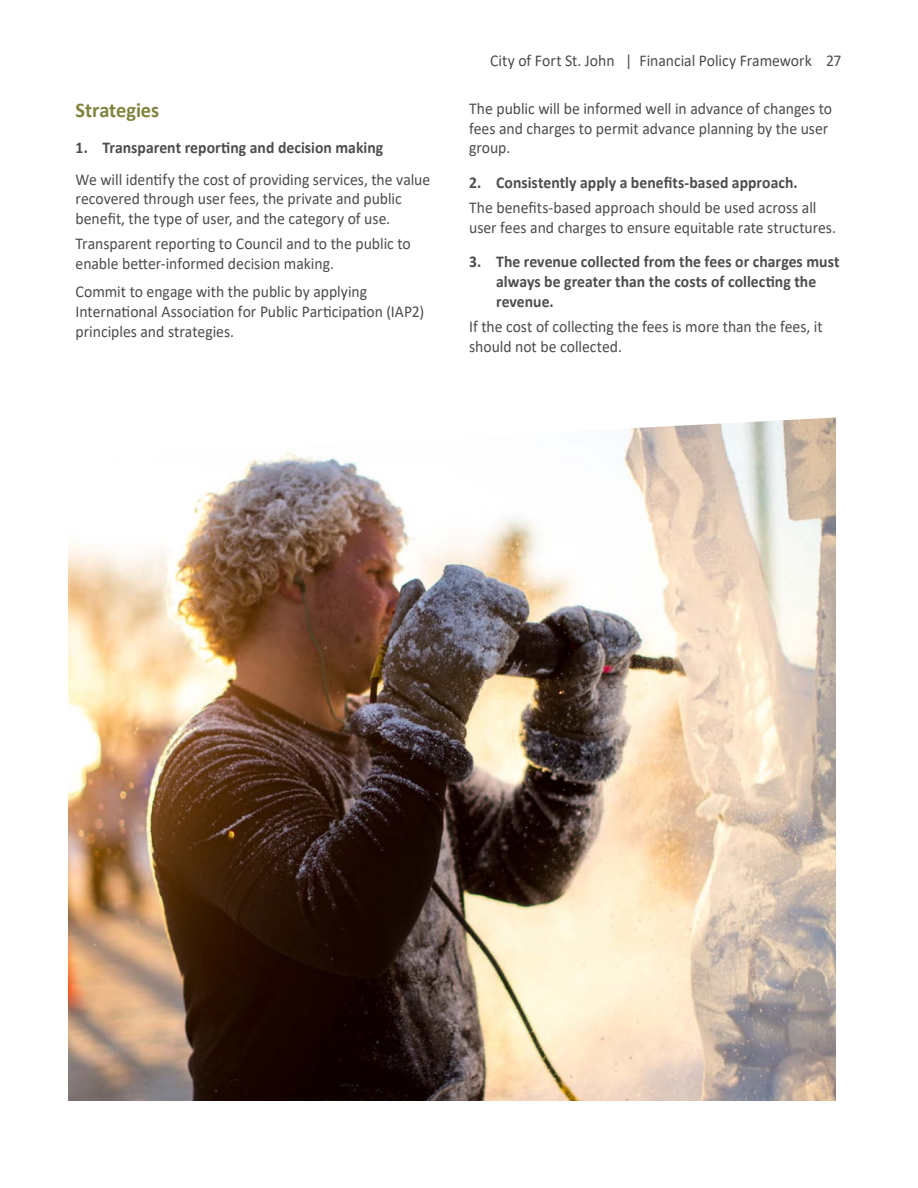
<style>
.page{position:relative;width:918px;height:1188px;background:#fff}
.page>*{position:absolute;margin:0;border:0;box-sizing:border-box;transform-origin:0 0}
.Heading-medium{font:700 21px "Calibri";letter-spacing:-.005em;color:#7f833d}
.body-paragraph{font:16.5px/19.8px "Calibri";color:#4b4c4d;scale:.95 1}
.Definition_-_Term{font:16.5px/19.8px "Calibri";color:#4b4c4d;scale:.95 1}
.t1{font:700 16.5px/20px "Calibri";color:#4d4d4f;scale:.95 1}
</style>
<div class="page">
<img style="left:69px;top:461px;width:767px;height:639px">
<svg style="left:251px;top:417px;width:585px;height:44px"></svg>
<p class="Heading-medium" style="left:76px;top:95px;width:85px">Strategies</p>
<p class="t1" style="left:76px;top:137px;width:326px">1. Transparent reporting and decision making</p>
<p class="Definition_-_Term" style="left:76px;top:169px;width:375px">We will identify the cost of providing services, the value recovered through user fees, the private and public benefit, the type of user, and the category of use.</p>
<p class="body-paragraph" style="left:76px;top:233px;width:354px">Transparent reporting to Council and to the public to enable better-informed decision making.</p>
<p class="body-paragraph" style="left:76px;top:281px;width:368px">Commit to engage with the public by applying<br>International Association for Public Participation (IAP2) principles and strategies.</p>
<p class="Definition_-_Term" style="left:490px;top:50px;width:371px">City of Fort St. John | Financial Policy Framework 27</p>
<p class="body-paragraph" style="left:469px;top:98px;width:384px">The public will be informed well in advance of changes to fees and charges to permit advance planning by the user group.</p>
<p class="t1" style="left:469px;top:172px;width:347px">2. Consistently apply a benefits-based approach.</p>
<p class="body-paragraph" style="left:469px;top:197px;width:388px">The benefits-based approach should be used across all user fees and charges to ensure equitable rate structures.</p>
<p class="t1" style="left:496px;top:252px;width:363px;text-indent:-27px">3. The revenue collected from the fees or charges must always be greater than the costs of collecting the revenue.</p>
<p class="body-paragraph" style="left:469px;top:316px;width:374px">If the cost of collecting the fees is more than the fees, it should not be collected.</p>
</div>
